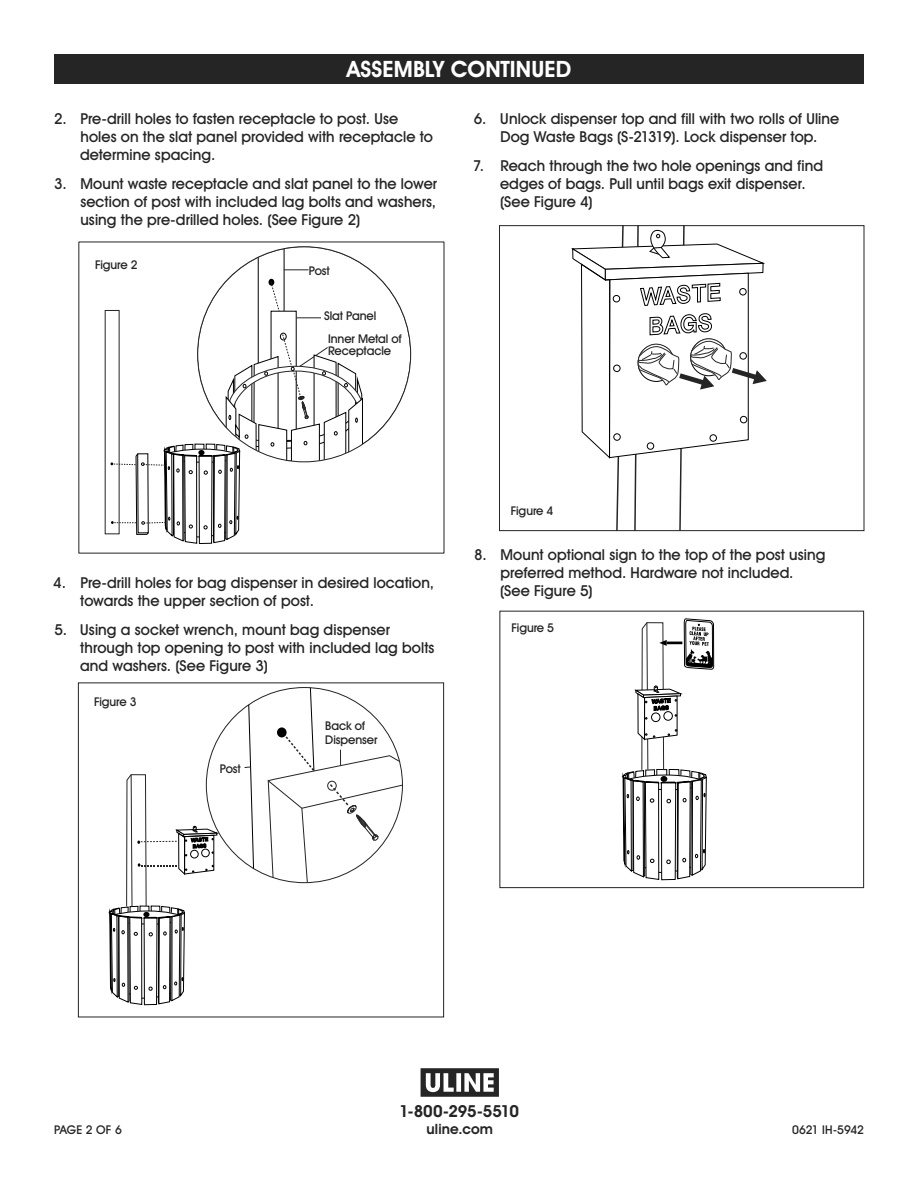
<style>
.page{position:relative;width:918px;height:1188px;background:#fff}
.page>*{position:absolute;margin:0;border:0;box-sizing:border-box;transform-origin:0 0}
.Heading_Bar{font:700 22.5px "Uline Two Knine";letter-spacing:.005em;color:#fff}
.t1{font:700 16.5px "Uline Two Knine";letter-spacing:-.015em;color:#252525}
.t2{font:15px/18px "Uline Two Knine";letter-spacing:.005em;color:#252525}
.t3{font:700 14.25px "Uline Two Knine";letter-spacing:.01em;color:#252525}
.PART_NAME{font:12px/14.4px "Uline Two Knine";letter-spacing:-.005em;color:#252525}
</style>
<div class="page">
<div style="left:54px;top:54px;width:810px;height:30px;background:#252525"></div>
<svg style="left:621px;top:618px;width:93px;height:262px"></svg>
<div style="left:651px;top:713px;width:9px;height:9px;border:1px solid #010102;border-radius:50%"></div>
<div style="left:664px;top:712px;width:8px;height:8px;border:1px solid #010102;border-radius:50%"></div>
<div style="left:500px;top:611px;width:364px;height:277px;border:1px solid #252525"></div>
<svg style="left:108px;top:746px;width:110px;height:259px"></svg>
<div style="left:190px;top:850px;width:8px;height:8px;border:1px solid #010102;border-radius:50%"></div>
<div style="left:202px;top:849px;width:7px;height:8px;border:1px solid #010102;border-radius:50%"></div>
<svg style="left:244px;top:704px;width:11px;height:166px"></svg>
<svg style="left:267px;top:687px;width:136px;height:197px"></svg>
<div style="left:78px;top:682px;width:366px;height:335px;border:1px solid #252525"></div>
<svg style="left:364px;top:265px;width:47px;height:179px"></svg>
<svg style="left:111px;top:247px;width:253px;height:297px"></svg>
<svg style="left:571px;top:227px;width:196px;height:302px"></svg>
<div style="left:499px;top:225px;width:365px;height:306px;border:1px solid #252525"></div>
<svg style="left:421px;top:1068px;width:78px;height:29px"></svg>
<p class="Heading_Bar" style="left:347px;top:56px;width:226px">ASSEMBLY CONTINUED</p>
<p class="t2" style="left:80px;top:109px;width:354px;text-indent:-26px">2. Pre-drill holes to fasten receptacle to post. Use holes on the slat panel provided with receptacle to determine spacing.</p>
<p class="t2" style="left:80px;top:174px;width:358px;text-align:justify;text-indent:-26px">3. Mount waste receptacle and slat panel to the lower section of post with included lag bolts and washers, using the pre-drilled holes. (See Figure 2)</p>
<p class="t2" style="left:474px;top:109px;width:367px;text-align:center">6. Unlock dispenser top and fill with two rolls of Uline<br>Dog Waste Bags (S-21319). Lock dispenser top.</p>
<p class="t2" style="left:500px;top:156px;width:324px;text-indent:-27px">7. Reach through the two hole openings and find edges of bags. Pull until bags exit dispenser. (See Figure 4)</p>
<p class="PART_NAME" style="left:95px;top:258px;width:44px">Figure 2</p>
<p class="PART_NAME" style="left:309px;top:263px;width:22px">Post</p>
<p class="PART_NAME" style="left:324px;top:309px;width:54px">Slat Panel</p>
<p class="PART_NAME" style="left:328px;top:332px;width:75px;line-height:12px">Inner Metal of<br>Receptacle</p>
<p class="t2" style="left:80px;top:574px;width:355px;text-indent:-27px">4. Pre-drill holes for bag dispenser in desired location, towards the upper section of post.</p>
<p class="t2" style="left:80px;top:621px;width:356px;text-indent:-26px">5. Using a socket wrench, mount bag dispenser through top opening to post with included lag bolts and washers. (See Figure 3)</p>
<p class="PART_NAME" style="left:94px;top:695px;width:44px">Figure 3</p>
<p class="PART_NAME" style="left:220px;top:762px;width:22px">Post</p>
<p class="PART_NAME" style="left:325px;top:718px;width:54px">Back of<br>Dispenser</p>
<p class="PART_NAME" style="left:511px;top:503px;width:44px">Figure 4</p>
<p class="t2" style="left:500px;top:545px;width:327px;text-indent:-26px">8. Mount optional sign to the top of the post using preferred method. Hardware not included. (See Figure 5)</p>
<p class="PART_NAME" style="left:512px;top:620px;width:44px">Figure 5</p>
<p class="t1" style="left:399px;top:1101px;width:121px">1-800-295-5510</p>
<p class="t3" style="left:427px;top:1120px;width:68px">uline.com</p>
<p class="PART_NAME" style="left:54px;top:1122px;width:69px">PAGE 2 OF 6</p>
<p class="PART_NAME" style="left:792px;top:1122px;width:73px">0621 IH-5942</p>
</div>
